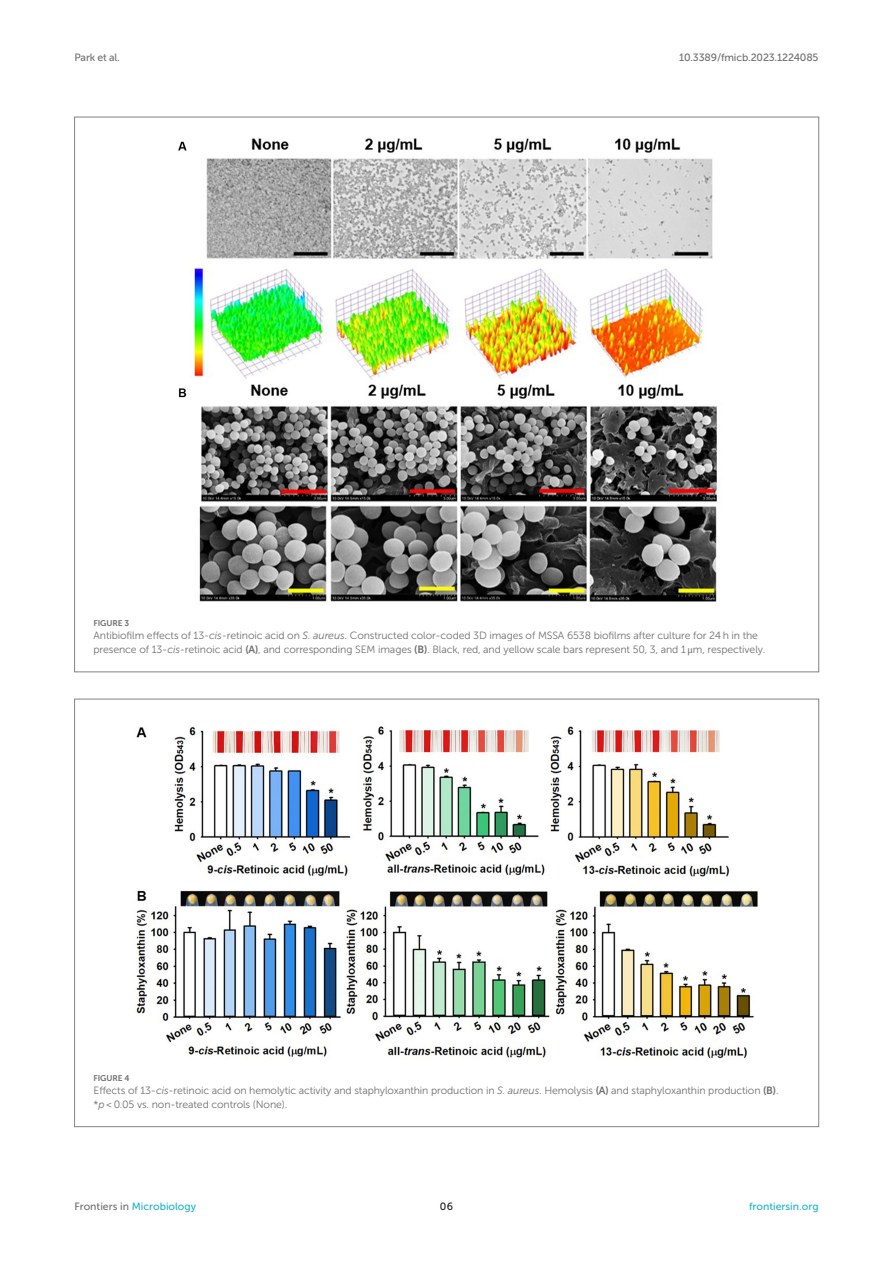
<style>
.page{position:relative;width:893px;height:1263px;background:#fff}
.page>*{position:absolute;margin:0;border:0;box-sizing:border-box;transform-origin:0 0}
.FIG_LEG{font:10.5px/13.5px "Museo Sans 300";letter-spacing:-.01em;color:#706f70}
.t1{font:10.5px "Museo Sans 500";color:#1db5c3}
.t2{font:10.5px "Museo Sans 500";letter-spacing:-.015em;color:#706f70}
.t3{font:10.5px "Museo Sans 500";color:#1b1c1b}
.FIG_HD{font:8.25px "Museo Sans 700";letter-spacing:-.01em;color:#706f70}
.s1{font-style:italic}
.s2{font-family:"Museo Sans 700"}
.s3{font-family:"STIX General"}
.s4{color:#706f70}
</style>
<div class="page">
<img style="left:178px;top:138px;width:539px;height:464px">
<img style="left:135px;top:726px;width:623px;height:333px">
<p class="t2" style="left:74px;top:51px;width:47px">Park et al.</p>
<p class="t2" style="left:679px;top:51px;width:141px">10.3389/fmicb.2023.1224085</p>
<p class="FIG_HD" style="left:94px;top:618px;width:37px">FIGURE 3</p>
<p class="FIG_LEG" style="left:94px;top:629px;width:673px">Antibiofilm effects of 13-<span class="s1">cis</span>-retinoic acid on <span class="s1">S. aureus</span>. Constructed color-coded 3D images of MSSA 6538 biofilms after culture for 24 h in the presence of 13-<span class="s1">cis</span>-retinoic acid <span class="s2">(A)</span>, and corresponding SEM images <span class="s2">(B)</span>. Black, red, and yellow scale bars represent 50, 3, and 1 <span class="s3">μ</span>m, respectively.</p>
<p class="FIG_HD" style="left:94px;top:1073px;width:37px">FIGURE 4</p>
<p class="FIG_LEG" style="left:94px;top:1084px;width:687px">Effects of 13-<span class="s1">cis</span>-retinoic acid on hemolytic activity and staphyloxanthin production in <span class="s1">S. aureus</span>. Hemolysis <span class="s2">(A)</span> and staphyloxanthin production <span class="s2">(B)</span>. *<span class="s1">p</span> &lt; 0.05 vs. non-treated controls (None).</p>
<p class="t1" style="left:74px;top:1200px;width:123px"><span class="s4">Frontiers in</span> Microbiology</p>
<p class="t3" style="left:440px;top:1200px;width:15px">06</p>
<p class="t1" style="left:749px;top:1200px;width:71px">frontiersin.org</p>
</div>
